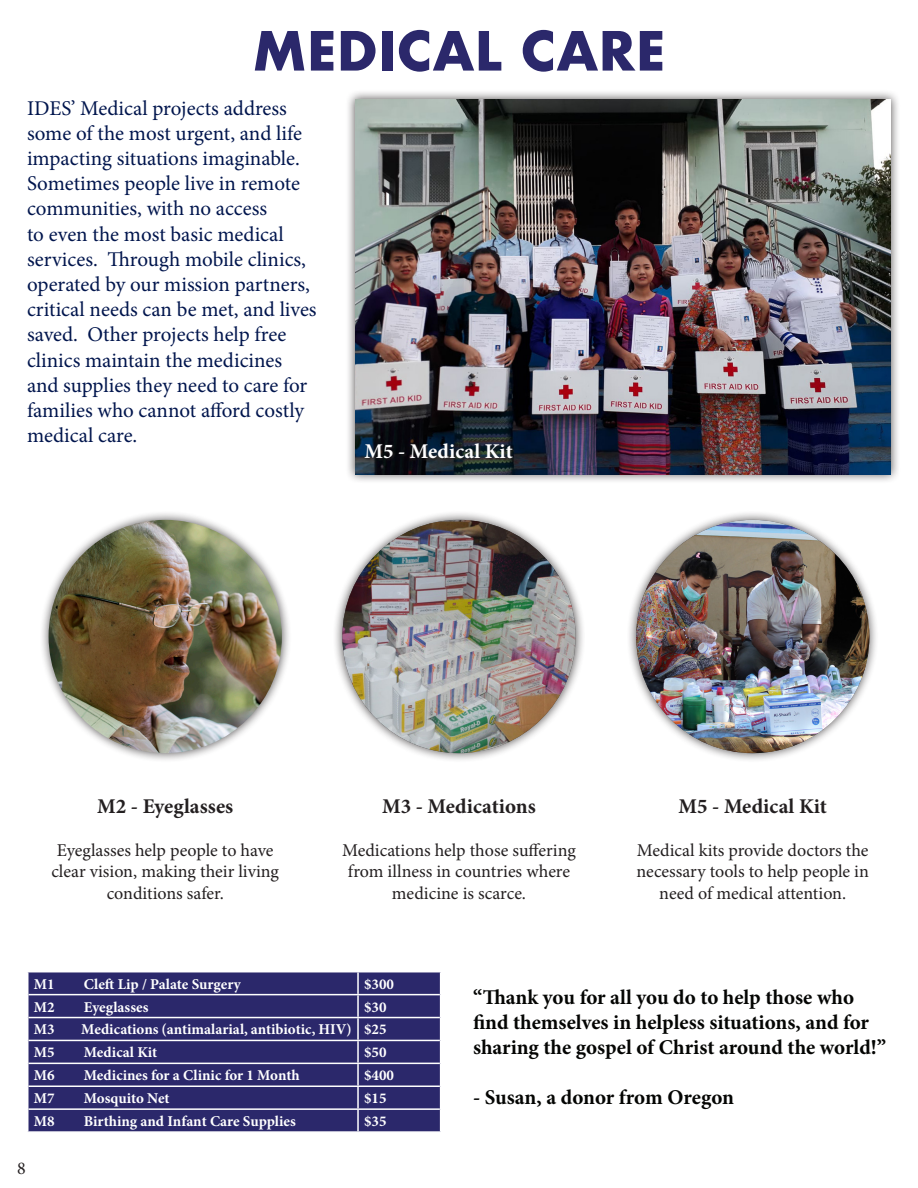
<style>
.page{position:relative;width:918px;height:1188px;background:#fff}
.page>*{position:absolute;margin:0;border:0;box-sizing:border-box;transform-origin:0 0}
.t1{font:700 52.5px "Futura";color:#2b286b}
.t2{font:21px/25.2px "Minion Pro";color:#01154d}
.t3{font:700 21px/25.2px "Minion Pro";color:#040503}
.t4{font:700 21px "Minion Pro";color:#231f20}
.t5{font:700 21px "Minion Pro";color:#fff}
.t6{font:18px/21.6px "Minion Pro";color:#231f20;text-align:center}
.t7{font:700 15px "Minion Pro";color:#fff}
</style>
<div class="page">
<svg style="left:28px;top:972px;width:412px;height:159px;background:#302d6e"></svg>
<hr style="left:357px;top:972px;width:2px;height:22px;background:#fff">
<hr style="left:357px;top:995px;width:2px;height:22px;background:#fff">
<hr style="left:357px;top:1018px;width:2px;height:22px;background:#fff">
<hr style="left:357px;top:1041px;width:2px;height:22px;background:#fff">
<hr style="left:357px;top:1064px;width:2px;height:22px;background:#fff">
<hr style="left:357px;top:1087px;width:2px;height:21px;background:#fff">
<hr style="left:357px;top:1110px;width:2px;height:21px;background:#fff">
<hr style="left:28px;top:994px;width:330px;height:1px;background:#fff">
<hr style="left:358px;top:994px;width:82px;height:1px;background:#fff">
<hr style="left:28px;top:1017px;width:330px;height:1px;background:#fff">
<hr style="left:358px;top:1017px;width:82px;height:1px;background:#fff">
<hr style="left:28px;top:1040px;width:330px;height:1px;background:#fff">
<hr style="left:358px;top:1040px;width:82px;height:1px;background:#fff">
<hr style="left:28px;top:1063px;width:330px;height:1px;background:#fff">
<hr style="left:358px;top:1063px;width:82px;height:1px;background:#fff">
<hr style="left:28px;top:1086px;width:330px;height:1px;background:#fff">
<hr style="left:358px;top:1086px;width:82px;height:1px;background:#fff">
<hr style="left:28px;top:1108px;width:330px;height:2px;background:#fff">
<hr style="left:358px;top:1108px;width:82px;height:2px;background:#fff">
<div style="left:345px;top:90px;width:556px;height:394px;background:#231f20;opacity:.75"></div>
<img style="left:355px;top:99px;width:536px;height:375px">
<div style="left:333px;top:510px;width:252px;height:253px;background:#231f20;opacity:.75"></div>
<div style="left:342px;top:520px;width:234px;height:233px;background:#231f20;opacity:.75"></div>
<img style="left:342px;top:520px;width:234px;height:233px;border-radius:117px">
<div style="left:39px;top:510px;width:252px;height:253px;background:#231f20;opacity:.75"></div>
<img style="left:49px;top:520px;width:233px;height:233px;border-radius:117px">
<div style="left:626px;top:510px;width:253px;height:253px;background:#231f20;opacity:.75"></div>
<div style="left:636px;top:520px;width:233px;height:233px;background:#231f20;opacity:.75"></div>
<img style="left:636px;top:520px;width:233px;height:233px;border-radius:117px">
<div style="left:364px;top:443px;width:152px;height:19px;background:#231f20;opacity:.75"></div>
<p class="t1" style="left:252px;top:13px;width:415px">MEDICAL CARE</p>
<p class="t2" style="left:27px;top:95px;width:291px">IDES’ Medical projects address some of the most urgent, and life impacting situations imaginable.<br>Sometimes people live in remote communities, with no access<br>to even the most basic medical services. Through mobile clinics, operated by our mission partners, critical needs can be met, and lives saved. Other projects help free clinics maintain the medicines and supplies they need to care for families who cannot afford costly medical care.</p>
<p class="t5" style="left:364px;top:437px;width:150px">M5 - Medical Kit</p>
<p class="t4" style="left:97px;top:791px;width:138px">M2 - Eyeglasses</p>
<p class="t6" style="left:51px;top:839px;width:229px">Eyeglasses help people to have clear vision, making their living conditions safer.</p>
<p class="t4" style="left:382px;top:791px;width:155px">M3 - Medications</p>
<p class="t6" style="left:342px;top:839px;width:235px">Medications help those suffering from illness in countries where medicine is scarce.</p>
<p class="t4" style="left:679px;top:791px;width:150px">M5 - Medical Kit</p>
<p class="t6" style="left:637px;top:839px;width:234px">Medical kits provide doctors the necessary tools to help people in need of medical attention.</p>
<p class="t7" style="left:34px;top:973px;width:22px">M1</p>
<p class="t7" style="left:84px;top:973px;width:159px">Cleft Lip / Palate Surgery</p>
<p class="t7" style="left:364px;top:973px;width:31px">$300</p>
<p class="t7" style="left:34px;top:996px;width:22px">M2</p>
<p class="t7" style="left:84px;top:996px;width:66px">Eyeglasses</p>
<p class="t7" style="left:364px;top:996px;width:24px">$30</p>
<p class="t7" style="left:34px;top:1019px;width:22px">M3</p>
<p class="t7" style="left:81px;top:1019px;width:272px">Medications (antimalarial, antibiotic, HIV)</p>
<p class="t7" style="left:364px;top:1019px;width:24px">$25</p>
<p class="t7" style="left:34px;top:1042px;width:22px">M5</p>
<p class="t7" style="left:84px;top:1042px;width:75px">Medical Kit</p>
<p class="t7" style="left:364px;top:1042px;width:24px">$50</p>
<p class="t7" style="left:34px;top:1065px;width:22px">M6</p>
<p class="t7" style="left:84px;top:1065px;width:217px">Medicines for a Clinic for 1 Month</p>
<p class="t7" style="left:364px;top:1065px;width:31px">$400</p>
<p class="t7" style="left:34px;top:1088px;width:22px">M7</p>
<p class="t7" style="left:84px;top:1088px;width:87px">Mosquito Net</p>
<p class="t7" style="left:364px;top:1088px;width:24px">$15</p>
<p class="t7" style="left:34px;top:1111px;width:22px">M8</p>
<p class="t7" style="left:84px;top:1111px;width:214px">Birthing and Infant Care Supplies</p>
<p class="t7" style="left:364px;top:1111px;width:24px">$35</p>
<p class="t6" style="left:17px;top:1158px;width:10px">8</p>
<p class="t3" style="left:473px;top:984px;width:415px">“Thank you for all you do to help those who find themselves in helpless situations, and for sharing the gospel of Christ around the world!”</p>
<p class="t3" style="left:473px;top:1085px;width:263px">- Susan, a donor from Oregon</p>
</div>
